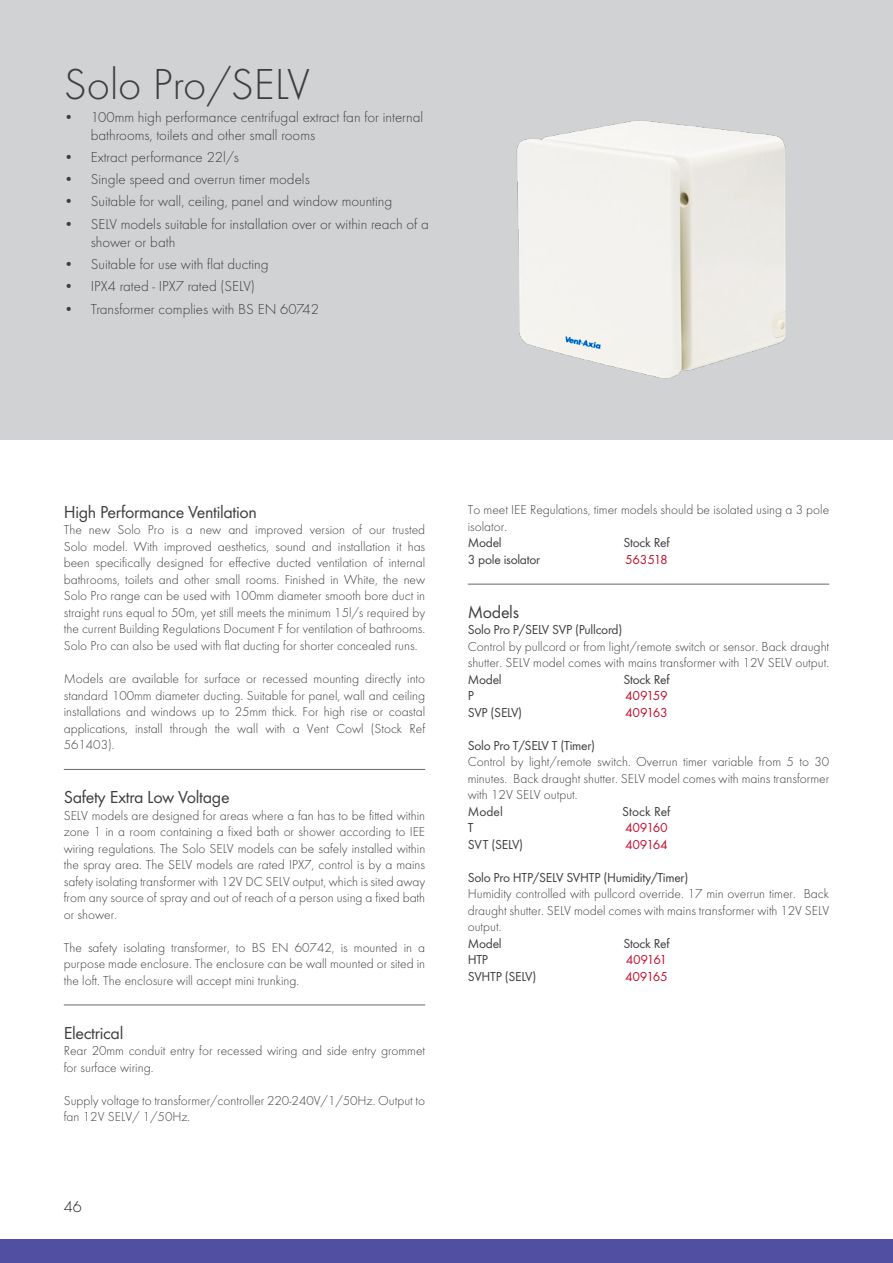
<style>
.page{position:relative;width:893px;height:1263px;background:#fff}
.page>*{position:absolute;margin:0;border:0;box-sizing:border-box;transform-origin:0 0}
.t1{font:300 45px "Futura T";color:#3e3e3f}
.Sub_Heading{font:18px "Futura T";letter-spacing:-.02em;color:#3e3e3f}
.t2{font:300 16.5px "Futura T";color:#231f20}
.t3{font:300 15px/18px "Futura T";color:#3e3e3f}
.Body_Text{font:300 13.5px/16.5px "Futura T";color:#3e3e3f;text-align:justify}
.t4{font:13.5px "Futura T";letter-spacing:-.02em;color:#3e3e3f}
.t5{font:13.5px "Futura T";letter-spacing:-.02em;color:#c3102f}
.t6{font:13.5px "Futura T";color:#3e3e3f}
</style>
<div class="page">
<div style="left:0;top:0;width:893px;height:440px;background:#d1d2d4"></div>
<div style="left:0;top:1239px;width:893px;height:24px;background:#504fa1"></div>
<hr style="left:64px;top:769px;width:361px;height:1px;background:#69696c">
<hr style="left:64px;top:1005px;width:361px;height:1px;background:#69696c">
<hr style="left:468px;top:584px;width:361px;height:1px;background:#69696c">
<img style="left:516px;top:120px;width:270px;height:259px">
<p class="t1" style="left:64px;top:58px;width:248px">Solo Pro/SELV</p>
<p class="t3" style="left:91px;top:108px;width:334px;text-indent:-27px">• 100mm high performance centrifugal extract fan for internal bathrooms, toilets and other small rooms</p>
<p class="t3" style="left:64px;top:148px;width:177px">• Extract performance 22l/s</p>
<p class="t3" style="left:64px;top:170px;width:248px">• Single speed and overrun timer models</p>
<p class="t3" style="left:64px;top:192px;width:330px">• Suitable for wall, ceiling, panel and window mounting</p>
<p class="t3" style="left:91px;top:215px;width:340px;text-indent:-27px">• SELV models suitable for installation over or within reach of a shower or bath</p>
<p class="t3" style="left:64px;top:255px;width:206px">• Suitable for use with flat ducting</p>
<p class="t3" style="left:64px;top:277px;width:193px">• IPX4 rated - IPX7 rated (SELV)</p>
<p class="t3" style="left:64px;top:299px;width:257px">• Transformer complies with BS EN 60742</p>
<p class="Sub_Heading" style="left:64px;top:501px;width:195px">High Performance Ventilation</p>
<p class="Body_Text" style="left:64px;top:522px;width:363px">The new Solo Pro is a new and improved version of our trusted Solo model. With improved aesthetics, sound and installation it has been specifically designed for effective ducted ventilation of internal bathrooms, toilets and other small rooms. Finished in White, the new Solo Pro range can be used with 100mm diameter smooth bore duct in straight runs equal to 50m, yet still meets the minimum 15l/s required by the current Building Regulations Document F for ventilation of bathrooms.<br>Solo Pro can also be used with flat ducting for shorter concealed runs.</p>
<p class="Body_Text" style="left:64px;top:670px;width:363px">Models are available for surface or recessed mounting directly into standard 100mm diameter ducting. Suitable for panel, wall and ceiling installations and windows up to 25mm thick. For high rise or coastal applications, install through the wall with a Vent Cowl (Stock Ref 561403).</p>
<p class="Sub_Heading" style="left:64px;top:787px;width:167px">Safety Extra Low Voltage</p>
<p class="Body_Text" style="left:64px;top:807px;width:363px">SELV models are designed for areas where a fan has to be fitted within zone 1 in a room containing a fixed bath or shower according to IEE wiring regulations. The Solo SELV models can be safely installed within the spray area. The SELV models are rated IPX7, control is by a mains safety isolating transformer with 12V DC SELV output, which is sited away</p>
<p class="Body_Text" style="left:64px;top:889px;width:363px">from any source of spray and out of reach of a person using a fixed bath</p>
<p class="Body_Text" style="left:64px;top:906px;width:55px">or shower.</p>
<p class="Body_Text" style="left:64px;top:939px;width:363px">The safety isolating transformer, to BS EN 60742, is mounted in a purpose made enclosure. The enclosure can be wall mounted or sited in the loft. The enclosure will accept mini trunking.</p>
<p class="Sub_Heading" style="left:64px;top:1022px;width:61px">Electrical</p>
<p class="Body_Text" style="left:64px;top:1042px;width:363px">Rear 20mm conduit entry for recessed wiring and side entry grommet for surface wiring.</p>
<p class="Body_Text" style="left:64px;top:1092px;width:363px">Supply voltage to transformer/controller 220-240V/1/50Hz. Output to fan 12V SELV/ 1/50Hz.</p>
<p class="t2" style="left:64px;top:1197px;width:20px">46</p>
<p class="Body_Text" style="left:468px;top:501px;width:363px">To meet IEE Regulations, timer models should be isolated using a 3 pole isolator.</p>
<p class="t4" style="left:468px;top:535px;width:35px">Model</p>
<p class="t4" style="left:623px;top:535px;width:48px">Stock Ref</p>
<p class="t4" style="left:468px;top:551px;width:74px">3 pole isolator</p>
<p class="t5" style="left:625px;top:551px;width:44px">563518</p>
<p class="Sub_Heading" style="left:468px;top:601px;width:53px">Models</p>
<p class="t4" style="left:468px;top:622px;width:156px">Solo Pro P/SELV SVP (Pullcord)</p>
<p class="Body_Text" style="left:468px;top:638px;width:363px">Control by pullcord or from light/remote switch or sensor. Back draught shutter. SELV model comes with mains transformer with 12V SELV output.</p>
<p class="t4" style="left:468px;top:671px;width:35px">Model</p>
<p class="t4" style="left:623px;top:671px;width:48px">Stock Ref</p>
<p class="t4" style="left:468px;top:688px;width:8px">P</p>
<p class="t5" style="left:625px;top:688px;width:44px">409159</p>
<p class="t4" style="left:468px;top:704px;width:56px">SVP (SELV)</p>
<p class="t5" style="left:625px;top:704px;width:44px">409163</p>
<p class="t4" style="left:468px;top:737px;width:129px">Solo Pro T/SELV T (Timer)</p>
<p class="Body_Text" style="left:468px;top:753px;width:363px">Control by light/remote switch. Overrun timer variable from 5 to 30 minutes. Back draught shutter. SELV model comes with mains transformer with 12V SELV output.</p>
<p class="t4" style="left:468px;top:803px;width:37px">Model</p>
<p class="t6" style="left:622px;top:803px;width:50px">Stock Ref</p>
<p class="t4" style="left:468px;top:820px;width:7px">T</p>
<p class="t5" style="left:625px;top:820px;width:44px">409160</p>
<p class="t4" style="left:468px;top:836px;width:57px">SVT (SELV)</p>
<p class="t5" style="left:625px;top:836px;width:44px">409164</p>
<p class="t4" style="left:468px;top:869px;width:222px">Solo Pro HTP/SELV SVHTP (Humidity/Timer)</p>
<p class="Body_Text" style="left:468px;top:885px;width:363px">Humidity controlled with pullcord override. 17 min overrun timer. Back draught shutter. SELV model comes with mains transformer with 12V SELV output.</p>
<p class="t4" style="left:468px;top:935px;width:35px">Model</p>
<p class="t4" style="left:623px;top:935px;width:48px">Stock Ref</p>
<p class="t4" style="left:468px;top:952px;width:22px">HTP</p>
<p class="t5" style="left:626px;top:952px;width:43px">409161</p>
<p class="t4" style="left:468px;top:968px;width:70px">SVHTP (SELV)</p>
<p class="t5" style="left:625px;top:968px;width:44px">409165</p>
</div>
